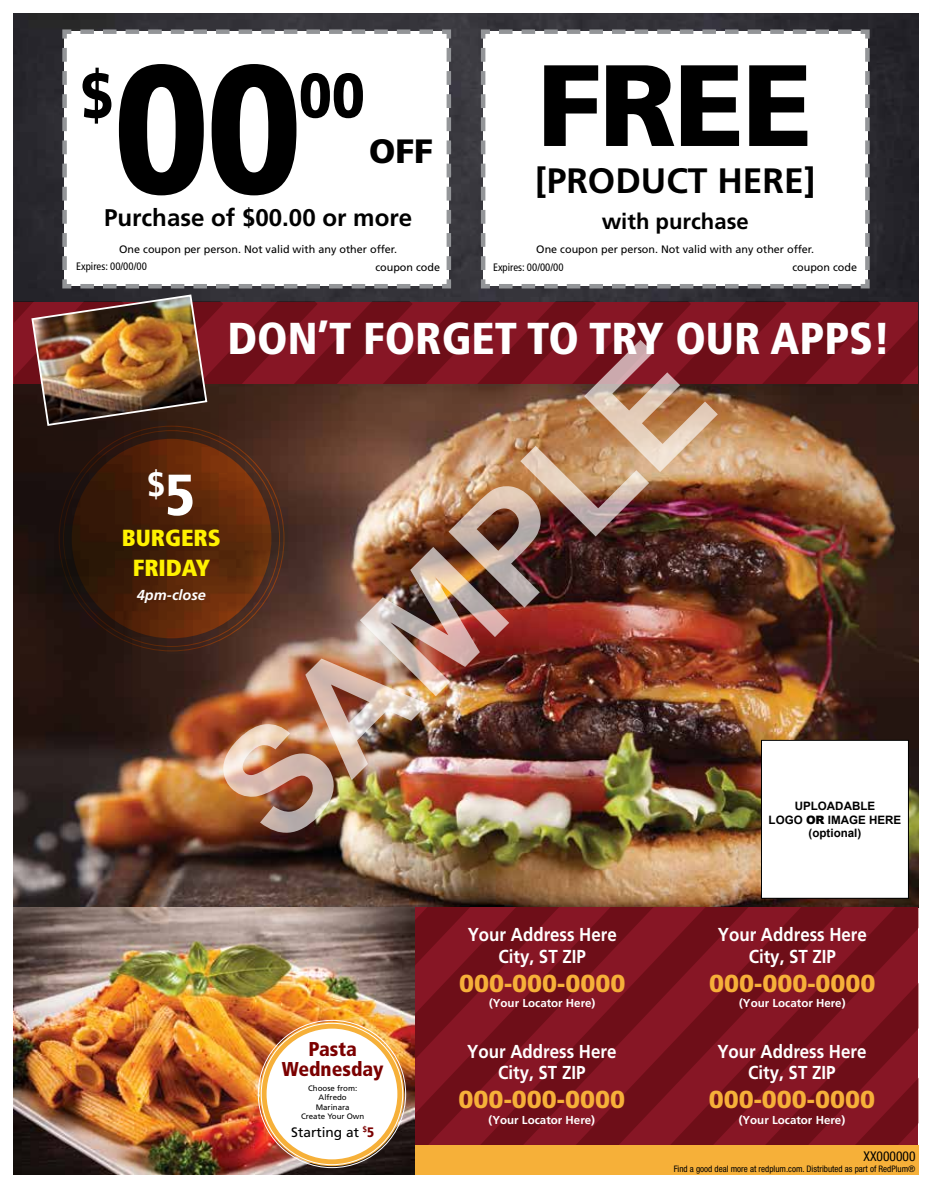
<style>
.page{position:relative;width:932px;height:1188px;background:#fff}
.page>*{position:absolute;margin:0;border:0;box-sizing:border-box;transform-origin:0 0}
.t1{font:900 181.95px "Frutiger";color:#000;scale:.86 1}
.t2{font:700 150px "Arial";color:rgb(255 255 255/.65)}
.t3{font:900 115.5px "Frutiger";color:#000}
.t4{font:900 62.7px "Frutiger";color:#000;scale:.86 1}
.t5{font:900 condensed 44.7px "Frutiger";color:#fff}
.t6{font:700 35.25px "Frutiger";color:#000}
.t7{font:900 33.75px "Frutiger";color:#000}
.t8{font:900 condensed 33.75px "Frutiger";color:#fff}
.t9{font:900 24.45px "Frutiger";color:#f6b039}
.t10{font:700 24.15px "Frutiger";color:#000}
.t11{font:900 condensed 23.25px/30.6px "Frutiger";color:#fff200;text-align:center}
.t12{font:700 22.05px "Frutiger";color:#000}
.t13{font:900 condensed 19.95px/20px "Frutiger";color:#7b0000;text-align:center}
.t14{font:700 18.75px/21.8px "Frutiger";color:#fff;text-align:center;scale:.9 1}
.t15{font:italic 700 14.4px "Frutiger";color:#fff}
.t16{font:13.65px "Frutiger";color:#000}
.t17{font:condensed 13.5px "Helvetica Neue LT Std";color:#000}
.t18{font:700 11.55px "Frutiger";color:#fff}
.t19{font:700 11.55px/14px "Arial";color:#000;text-align:center}
.t20{font:10.8px/17.7px "Frutiger";color:#000}
.t21{font:condensed 10.8px "Frutiger";color:#000}
.t22{font:condensed 9px "Helvetica Neue LT Std";color:#000}
.t23{font:7.95px/9.3px "Frutiger";color:#000;text-align:center}
.s1{font-size:57.9px}
.s2{font-weight:900}
.s3{font-weight:900;font-stretch:condensed;color:#7b0000}
</style>
<div class="page">
<div style="left:14px;top:1145px;width:904px;height:29px;background:#f6b039"></div>
<img style="left:14px;top:14px;width:904px;height:288px">
<img style="left:14px;top:384px;width:904px;height:523px">
<svg style="left:414px;top:907px;width:504px;height:238px;background:#7b121f"></svg>
<svg style="left:14px;top:302px;width:903px;height:82px;background:#7b121f"></svg>
<svg style="left:72px;top:439px;width:199px;height:199px;background:#522308"></svg>
<img style="left:30px;top:284px;width:407px;height:143px">
<svg style="left:60px;top:27px;width:393px;height:264px"></svg>
<svg style="left:478px;top:27px;width:393px;height:264px"></svg>
<img style="left:14px;top:907px;width:400px;height:267px">
<svg style="left:260px;top:1022px;width:144px;height:144px;fill:#f6b039"></svg>
<div style="left:266px;top:1029px;width:131px;height:130px;background:#fff;border-radius:50%"></div>
<div style="left:761px;top:740px;width:147px;height:158px;background:#fff"></div>
<div style="left:761px;top:740px;width:147px;height:159px;border:1px solid #000"></div>
<h3 class="t4" style="left:80px;top:58px;width:40px">$</h3>
<h1 class="t1" style="left:113px;top:20px;width:221px">00</h1>
<h3 class="t4" style="left:299px;top:58px;width:78px">00</h3>
<h3 class="t10" style="left:104px;top:203px;width:309px">Purchase of $00.00 or more</h3>
<p class="t21" style="left:76px;top:260px;width:72px">Expires: 00/00/00</p>
<h3 class="t7" style="left:369px;top:130px;width:65px">OFF</h3>
<p class="t20" style="left:375px;top:240px;width:66px;text-indent:-256px">One coupon per person. Not valid with any other offer.<br>coupon code</p>
<h3 class="t3" style="left:537px;top:36px;width:277px">FREE</h3>
<h3 class="t6" style="left:535px;top:160px;width:282px">[PRODUCT HERE]</h3>
<h3 class="t12" style="left:601px;top:208px;width:149px">with purchase</h3>
<p class="t20" style="left:792px;top:241px;width:66px;text-indent:-256px">One coupon per person. Not valid with any other offer.<br>coupon code</p>
<p class="t21" style="left:493px;top:261px;width:72px">Expires: 00/00/00</p>
<h3 class="t5" style="left:227px;top:312px;width:664px">DON’T FORGET TO TRY OUR APPS!</h3>
<h2 class="t2" style="left:174px;top:744px;width:627px;rotate:-45deg">SAMPLE</h2>
<h3 class="t8" style="left:147px;top:464px;width:49px">$<span class="s1">5</span></h3>
<h3 class="t11" style="left:122px;top:522px;width:100px">BURGERS<br>FRIDAY</h3>
<h3 class="t15" style="left:137px;top:587px;width:71px">4pm-close</h3>
<p class="t19" style="left:768px;top:799px;width:134px">UPLOADABLE<br>LOGO <span class="s2">OR</span> IMAGE HERE (optional)</p>
<h3 class="t13" style="left:282px;top:1039px;width:103px">Pasta<br>Wednesday</h3>
<p class="t23" style="left:301px;top:1083px;width:65px">Choose from:<br>Alfredo<br>Marinara<br>Create Your Own</p>
<p class="t16" style="left:291px;top:1124px;width:84px">Starting at <sup>$</sup><span class="s3">5</span></p>
<h3 class="t14" style="left:467px;top:923px;width:167px">Your Address Here<br>City, ST ZIP</h3>
<h3 class="t9" style="left:459px;top:968px;width:168px">000-000-0000</h3>
<p class="t18" style="left:489px;top:997px;width:108px">(Your Locator Here)</p>
<h3 class="t14" style="left:467px;top:1040px;width:167px">Your Address Here<br>City, ST ZIP</h3>
<h3 class="t9" style="left:458px;top:1085px;width:168px">000-000-0000</h3>
<p class="t18" style="left:488px;top:1113px;width:108px">(Your Locator Here)</p>
<h3 class="t14" style="left:717px;top:923px;width:167px">Your Address Here<br>City, ST ZIP</h3>
<h3 class="t9" style="left:709px;top:968px;width:168px">000-000-0000</h3>
<p class="t18" style="left:739px;top:997px;width:108px">(Your Locator Here)</p>
<h3 class="t14" style="left:717px;top:1040px;width:167px">Your Address Here<br>City, ST ZIP</h3>
<h3 class="t9" style="left:708px;top:1085px;width:168px">000-000-0000</h3>
<p class="t18" style="left:738px;top:1113px;width:108px">(Your Locator Here)</p>
<p class="t17" style="left:863px;top:1148px;width:53px">XX000000</p>
<p class="t22" style="left:673px;top:1163px;width:243px">Find a good deal more at redplum.com. Distributed as part of RedPlum®</p>
</div>
